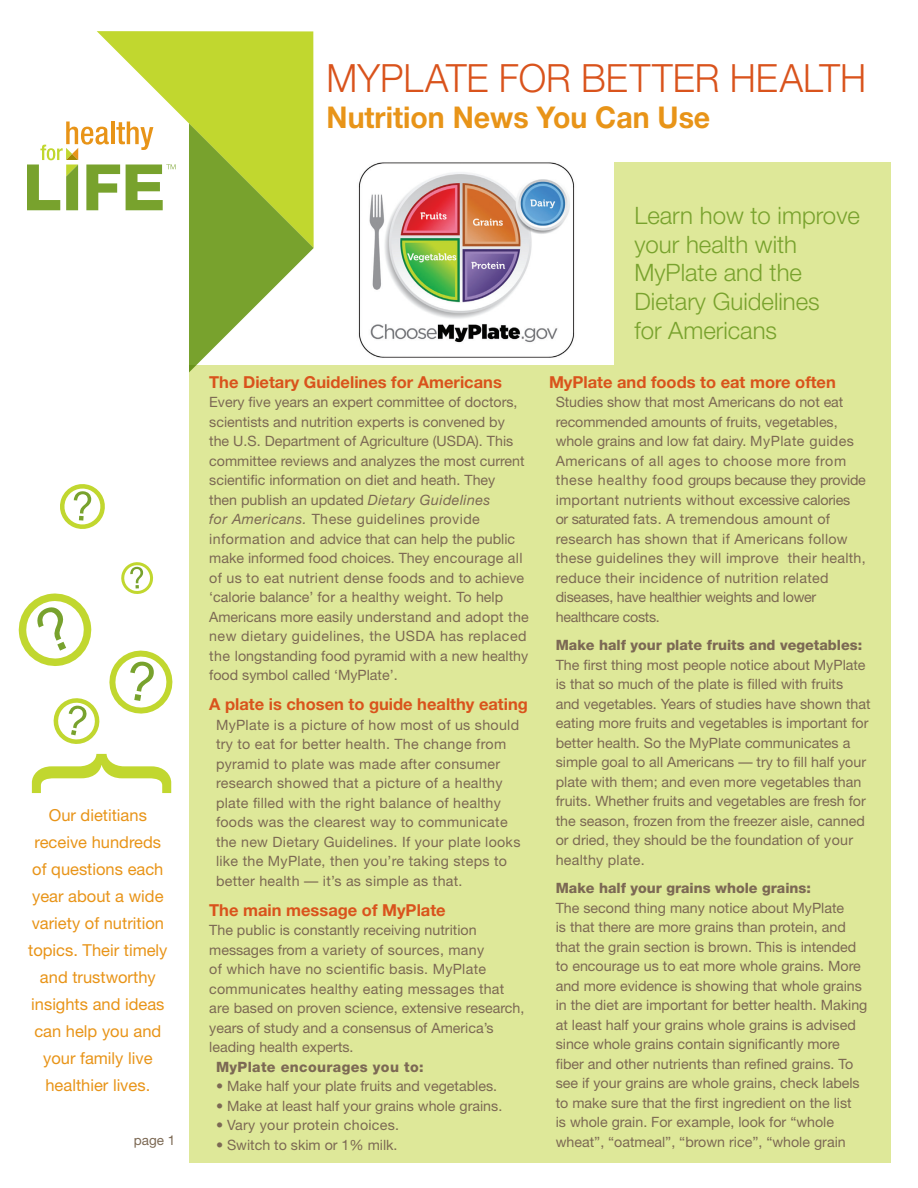
<style>
.page{position:relative;width:918px;height:1188px;background:#fff}
.page>*{position:absolute;margin:0;border:0;box-sizing:border-box;transform-origin:0 0}
.side_quote{font:150px "Helvetica Neue";color:#c1d72f}
.t1{font:300 39px "Helvetica Neue";color:#d9531c;scale:.95 1}
.Sub_Title{font:700 30px "Helvetica Neue";color:#e89418;scale:.95 1}
.deck{font:300 24px/28.8px "Helvetica Neue";color:#78a22d}
.side_quote-2{font:16.5px/27px "Helvetica Neue";color:#e89418;text-align:center}
.subhead{font:700 16.5px "Helvetica Neue";color:#d9531c}
.body_copy{font:14.25px/19.5px "Helvetica Neue";color:#7c6954}
.subhead-2{font:14.25px/19.5px "Helvetica Neue";color:#7c6954}
.body_copy-2{font:14.25px/19.5px "Helvetica Neue";letter-spacing:.02em;color:#7c6954}
.body_copy-3{font:800 14.25px "Helvetica Neue";color:#7c6954}
.body_copy-4{font:800 14.25px "Helvetica Neue";letter-spacing:.025em;color:#7c6954}
.Page_number{font:13.5px "Helvetica Neue";color:#7c6954}
.s1{font-style:italic}
</style>
<div class="page">
<div style="left:189px;top:162px;width:702px;height:1000px;background:#dee899"></div>
<div style="left:189px;top:158px;width:424px;height:206px;background:#fff"></div>
<img style="left:358px;top:162px;width:217px;height:196px">
<svg style="left:97px;top:31px;width:217px;height:180px;fill:#c1d72f"></svg>
<svg style="left:189px;top:123px;width:125px;height:249px"></svg>
<svg style="left:27px;top:122px;width:149px;height:88px"></svg>
<svg style="left:60px;top:484px;width:45px;height:45px"></svg>
<svg style="left:18px;top:562px;width:155px;height:182px"></svg>
<p class="side_quote" style="left:204px;top:747px;width:51px;rotate:90deg">{</p>
<p class="side_quote-2" style="left:28px;top:801px;width:141px">Our dietitians receive hundreds of questions each year about a wide variety of nutrition topics. Their timely and trustworthy insights and ideas can help you and your family live healthier lives.</p>
<p class="Page_number" style="left:134px;top:1132px;width:43px">page 1</p>
<p class="t1" style="left:327px;top:55px;width:570px">MYPLATE FOR BETTER HEALTH</p>
<p class="Sub_Title" style="left:327px;top:99px;width:405px">Nutrition News You Can Use</p>
<p class="subhead" style="left:209px;top:372px;width:294px">The Dietary Guidelines for Americans</p>
<p class="subhead-2" style="left:209px;top:392px;width:321px">Every five years an expert committee of doctors, scientists and nutrition experts is convened by<br>the U.S. Department of Agriculture (USDA). This committee reviews and analyzes the most current scientific information on diet and heath. They<br>then publish an updated <span class="s1">Dietary Guidelines<br>for Americans.</span> These guidelines provide information and advice that can help the public make informed food choices. They encourage all of us to eat nutrient dense foods and to achieve ‘calorie balance’ for a healthy weight. To help Americans more easily understand and adopt the new dietary guidelines, the USDA has replaced the longstanding food pyramid with a new healthy food symbol called ‘MyPlate’.</p>
<p class="subhead" style="left:209px;top:694px;width:320px">A plate is chosen to guide healthy eating</p>
<p class="body_copy-2" style="left:216px;top:715px;width:306px">MyPlate is a picture of how most of us should try to eat for better health. The change from pyramid to plate was made after consumer research showed that a picture of a healthy plate filled with the right balance of healthy foods was the clearest way to communicate the new Dietary Guidelines. If your plate looks like the MyPlate, then you’re taking steps to better health — it’s as simple as that.</p>
<p class="subhead" style="left:209px;top:900px;width:238px">The main message of MyPlate</p>
<p class="subhead-2" style="left:209px;top:920px;width:317px">The public is constantly receiving nutrition messages from a variety of sources, many<br>of which have no scientific basis. MyPlate communicates healthy eating messages that are based on proven science, extensive research, years of study and a consensus of America’s leading health experts.</p>
<p class="body_copy-4" style="left:216px;top:1058px;width:209px">MyPlate encourages you to:</p>
<p class="body_copy" style="left:216px;top:1076px;width:283px">• Make half your plate fruits and vegetables.</p>
<p class="body_copy" style="left:216px;top:1096px;width:288px">• Make at least half your grains whole grains.</p>
<p class="body_copy-2" style="left:216px;top:1115px;width:185px">• Vary your protein choices.</p>
<p class="body_copy" style="left:216px;top:1135px;width:183px">• Switch to skim or 1% milk.</p>
<p class="deck" style="left:634px;top:200px;width:227px">Learn how to improve your health with<br>MyPlate and the<br>Dietary Guidelines</p>
<p class="deck" style="left:634px;top:316px;width:144px">for Americans</p>
<p class="subhead" style="left:549px;top:372px;width:288px">MyPlate and foods to eat more often</p>
<p class="body_copy-2" style="left:556px;top:392px;width:312px">Studies show that most Americans do not eat recommended amounts of fruits, vegetables, whole grains and low fat dairy. MyPlate guides Americans of all ages to choose more from these healthy food groups because they provide important nutrients without excessive calories or saturated fats. A tremendous amount of research has shown that if Americans follow these guidelines they will improve their health, reduce their incidence of nutrition related diseases, have healthier weights and lower healthcare costs.</p>
<p class="body_copy-3" style="left:556px;top:637px;width:308px">Make half your plate fruits and vegetables:</p>
<p class="body_copy" style="left:556px;top:655px;width:316px">The first thing most people notice about MyPlate is that so much of the plate is filled with fruits and vegetables. Years of studies have shown that eating more fruits and vegetables is important for better health. So the MyPlate communicates a simple goal to all Americans — try to fill half your plate with them; and even more vegetables than fruits. Whether fruits and vegetables are fresh for the season, frozen from the freezer aisle, canned or dried, they should be the foundation of your healthy plate.</p>
<p class="body_copy-3" style="left:556px;top:880px;width:257px">Make half your grains whole grains:</p>
<p class="body_copy" style="left:556px;top:898px;width:313px">The second thing many notice about MyPlate<br>is that there are more grains than protein, and that the grain section is brown. This is intended to encourage us to eat more whole grains. More and more evidence is showing that whole grains in the diet are important for better health. Making at least half your grains whole grains is advised since whole grains contain significantly more fiber and other nutrients than refined grains. To see if your grains are whole grains, check labels to make sure that the first ingredient on the list<br>is whole grain. For example, look for “whole wheat”, “oatmeal”, “brown rice”, “whole grain</p>
</div>
